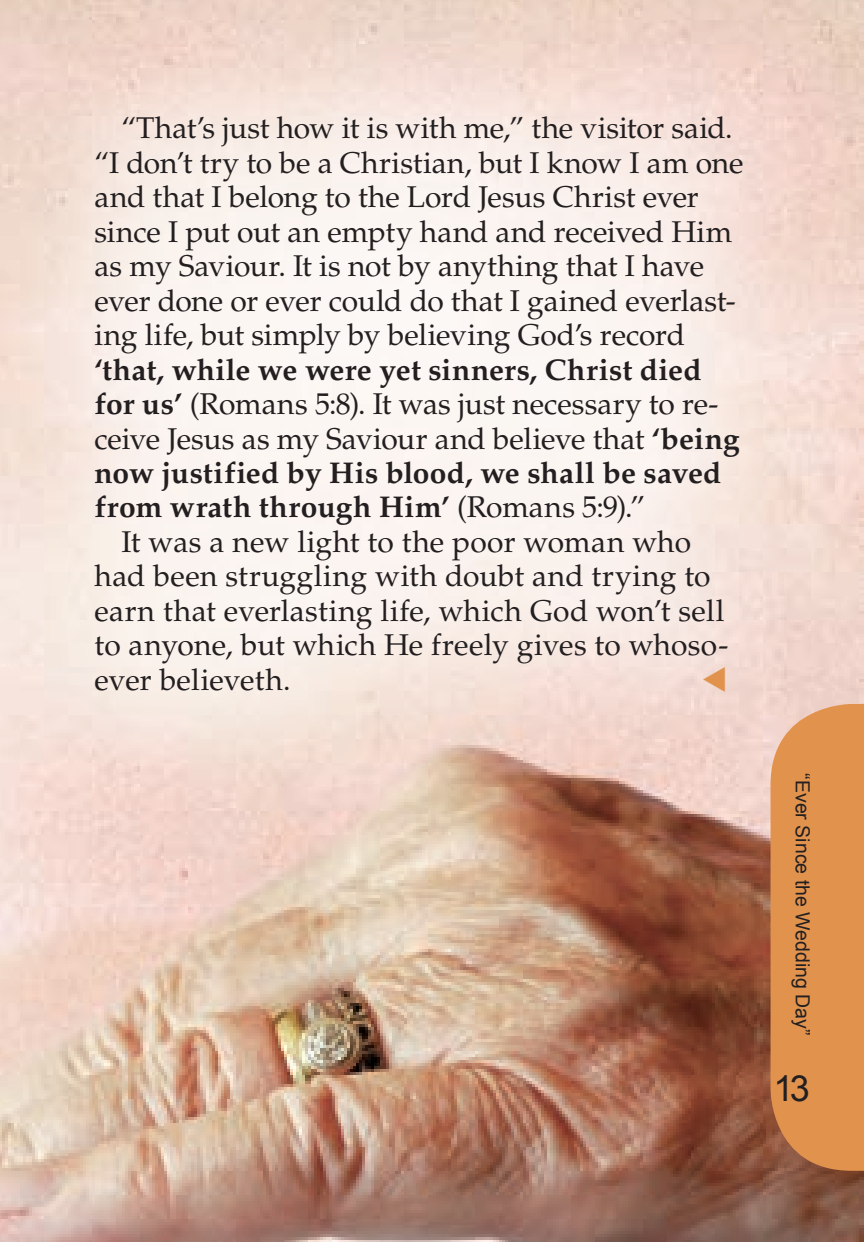
<style>
.page{position:relative;width:864px;height:1242px;background:#fff}
.page>*{position:absolute;margin:0;border:0;box-sizing:border-box;transform-origin:0 0}
.t1{font:36px "Arial";color:#231f20}
.t2{font:30px/34.5px "Palatino";color:#231f20}
.t3{font:700 30px "Palatino";letter-spacing:.005em;color:#231f20}
.t4{font:19.5px "Arial";color:#231f20}
.s1{font-weight:700}
.s2{font-weight:400}
</style>
<div class="page">
<img style="left:0;top:0;width:864px;height:1242px">
<div style="left:771px;top:704px;width:93px;height:467px;background:#e1934e"></div>
<hr style="left:0;top:376px;width:1px;height:819px;background:#fff;opacity:.61">
<div style="left:9px;top:30px;width:815px;height:748px;background:#fff;opacity:.61"></div>
<div style="left:0;top:61px;width:10px;height:387px;background:#f1dbce"></div>
<svg style="left:703px;top:666px;width:22px;height:26px"></svg>
<p class="t2" style="left:94px;top:111px;width:650px;text-indent:27px">“That’s just how it is with me,” the visitor said. “I don’t try to be a Christian, but I know I am one and that I belong to the Lord Jesus Christ ever since I put out an empty hand and received Him as my Saviour. It is not by anything that I have ever done or ever could do that I gained everlast&shy;ing life, but simply by believing God’s record</p>
<p class="t3" style="left:95px;top:352px;width:609px">‘that, while we were yet sinners, Christ died</p>
<p class="t2" style="left:95px;top:387px;width:625px"><span class="s1">for us’</span> (Romans 5:8). It was just necessary to re-</p>
<p class="t2" style="left:95px;top:422px;width:647px">ceive Jesus as my Saviour and believe that <span class="s1">‘being</span></p>
<p class="t3" style="left:95px;top:455px;width:629px">now justified by His blood, we shall be saved</p>
<p class="t3" style="left:95px;top:490px;width:552px">from wrath through Him’ <span class="s2">(Romans 5:9).”</span></p>
<p class="t2" style="left:122px;top:525px;width:571px">It was a new light to the poor woman who</p>
<p class="t2" style="left:95px;top:560px;width:618px">had been struggling with doubt and trying to</p>
<p class="t2" style="left:95px;top:594px;width:631px">earn that everlasting life, which God won’t sell</p>
<p class="t2" style="left:95px;top:629px;width:635px">to anyone, but which He freely gives to whoso-</p>
<p class="t2" style="left:95px;top:663px;width:198px">ever believeth.</p>
<p class="t4" style="left:815px;top:773px;width:263px;rotate:90deg">“Ever Since the Wedding Day”</p>
<p class="t1" style="left:774px;top:1065px;width:38px">13</p>
</div>
